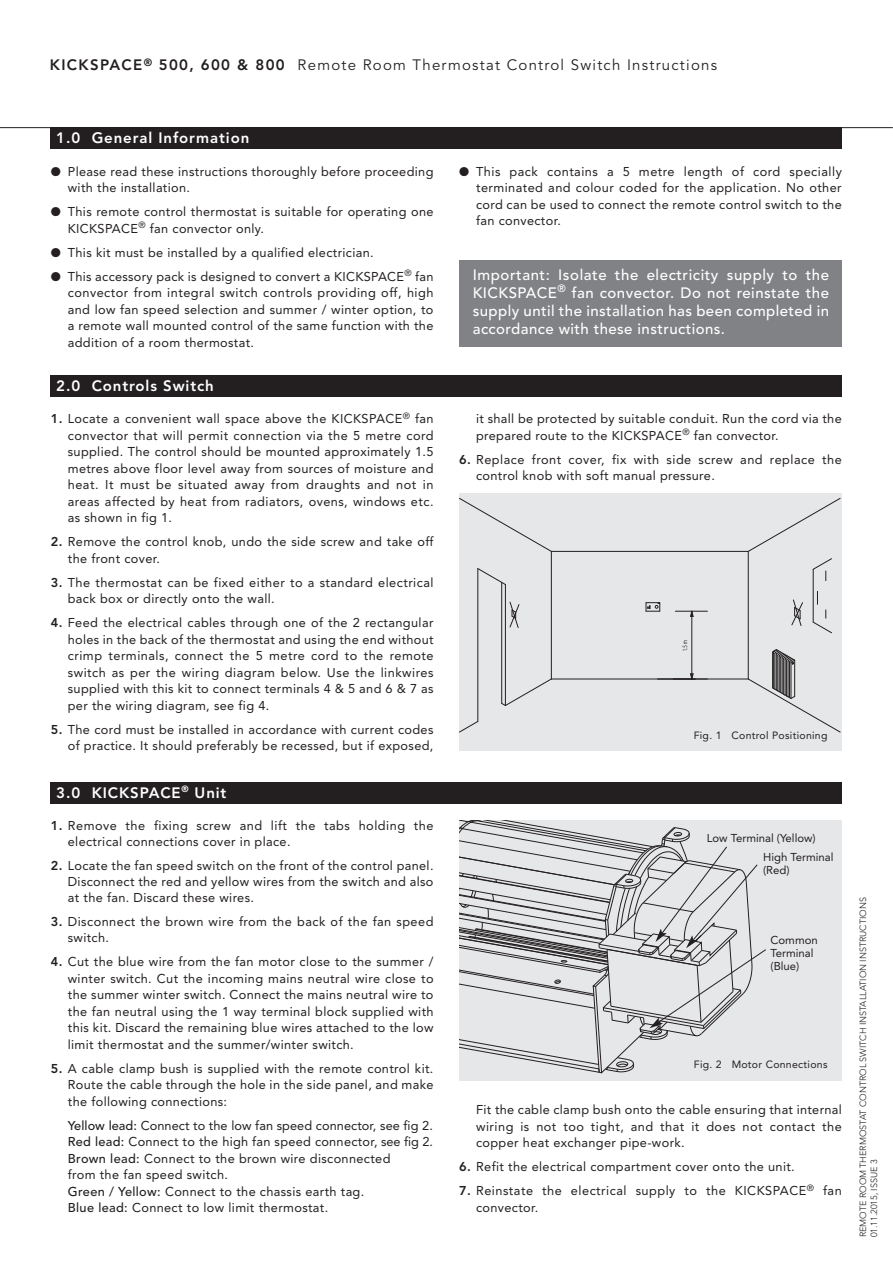
<style>
.page{position:relative;width:893px;height:1263px;background:#fff}
.page>*{position:absolute;margin:0;border:0;box-sizing:border-box;transform-origin:0 0}
.t1{font:500 15px/18px "Avenir";letter-spacing:.025em;color:#fff;text-align:justify}
.t2{font:15px "Avenir";letter-spacing:.085em;color:#231f20}
.t3{font:800 15px "Avenir";letter-spacing:.06em;color:#fff}
.t4{font:12.75px/16.5px "Avenir";letter-spacing:.025em;color:#231f20}
.t5{font:11.4px/13px "Avenir";color:#231f20}
.t6{font:10.5px "Avenir";letter-spacing:.025em;color:#231f20}
.t7{font:300 9px/10.8px "Avenir";color:#231f20}
.s1{font-weight:800}
.s2{font-weight:500}
</style>
<div class="page">
<hr style="left:0;top:127px;width:892px;height:1px;background:#231f20">
<div style="left:51px;top:128px;width:791px;height:21px;background:#231f20"></div>
<div style="left:51px;top:376px;width:791px;height:21px;background:#231f20"></div>
<div style="left:459px;top:260px;width:383px;height:87px;background:#808285"></div>
<div style="left:459px;top:493px;width:383px;height:258px;background:#e6e7e9"></div>
<hr style="left:675px;top:611px;width:32px;height:1px;background:#231f20">
<svg style="left:683px;top:640px;width:4px;height:11px"></svg>
<hr style="left:788px;top:661px;width:1px;height:36px;background:#231f20">
<svg style="left:477px;top:568px;width:29px;height:17px"></svg>
<hr style="left:786px;top:661px;width:1px;height:35px;background:#231f20">
<hr style="left:505px;top:585px;width:1px;height:121px;background:#231f20">
<hr style="left:748px;top:551px;width:1px;height:128px;background:#231f20">
<hr style="left:785px;top:660px;width:1px;height:35px;background:#231f20">
<hr style="left:551px;top:551px;width:1px;height:128px;background:#231f20">
<svg style="left:817px;top:591px;width:1px;height:13px"></svg>
<hr style="left:783px;top:659px;width:1px;height:35px;background:#231f20">
<svg style="left:747px;top:498px;width:93px;height:54px"></svg>
<hr style="left:782px;top:658px;width:1px;height:35px;background:#231f20">
<hr style="left:551px;top:551px;width:197px;height:1px;background:#231f20">
<hr style="left:780px;top:657px;width:1px;height:36px;background:#231f20">
<svg style="left:791px;top:599px;width:12px;height:27px"></svg>
<svg style="left:459px;top:498px;width:93px;height:54px"></svg>
<hr style="left:779px;top:656px;width:1px;height:36px;background:#231f20">
<hr style="left:777px;top:655px;width:1px;height:36px;background:#231f20">
<hr style="left:776px;top:655px;width:1px;height:35px;background:#231f20">
<hr style="left:774px;top:654px;width:1px;height:35px;background:#231f20">
<hr style="left:773px;top:653px;width:1px;height:35px;background:#231f20">
<hr style="left:772px;top:652px;width:1px;height:36px;background:#231f20">
<svg style="left:509px;top:601px;width:11px;height:27px"></svg>
<svg style="left:812px;top:610px;width:20px;height:24px"></svg>
<hr style="left:790px;top:663px;width:1px;height:35px;background:#231f20">
<hr style="left:501px;top:582px;width:1px;height:121px;background:#231f20">
<svg style="left:812px;top:558px;width:20px;height:23px"></svg>
<hr style="left:691px;top:611px;width:1px;height:68px;background:#231f20">
<svg style="left:501px;top:678px;width:51px;height:28px"></svg>
<hr style="left:813px;top:569px;width:1px;height:53px;background:#231f20">
<svg style="left:459px;top:720px;width:20px;height:13px"></svg>
<svg style="left:646px;top:602px;width:14px;height:10px"></svg>
<hr style="left:551px;top:679px;width:197px;height:1px;background:#231f20">
<svg style="left:772px;top:649px;width:24px;height:16px"></svg>
<hr style="left:789px;top:662px;width:1px;height:36px;background:#231f20">
<hr style="left:794px;top:660px;width:1px;height:36px;background:#231f20">
<hr style="left:477px;top:569px;width:1px;height:152px;background:#231f20">
<svg style="left:747px;top:678px;width:94px;height:55px"></svg>
<svg style="left:690px;top:610px;width:4px;height:7px"></svg>
<svg style="left:690px;top:673px;width:4px;height:7px"></svg>
<div style="left:51px;top:782px;width:791px;height:22px;background:#231f20"></div>
<div style="left:459px;top:821px;width:383px;height:260px;background:#e6e7e9"></div>
<svg style="left:459px;top:821px;width:307px;height:253px"></svg>
<p class="t2" style="left:50px;top:59px;width:669px"><span class="s1">KICKSPACE</span><sup>®</sup> <span class="s1">500, 600 &amp; 800</span> Remote Room Thermostat Control Switch Instructions</p>
<p class="t3" style="left:56px;top:132px;width:195px">1.0 General Information</p>
<p class="t4" style="left:68px;top:164px;width:367px;text-indent:-17px">● Please read these instructions thoroughly before proceeding with the installation.</p>
<p class="t4" style="left:68px;top:204px;width:367px;text-indent:-17px">● This remote control thermostat is suitable for operating one<br>KICKSPACE<sup>®</sup> fan convector only.</p>
<p class="t4" style="left:51px;top:245px;width:324px">● This kit must be installed by a qualified electrician.</p>
<p class="t4" style="left:68px;top:269px;width:367px;text-align:justify;text-indent:-17px">● This accessory pack is designed to convert a KICKSPACE<sup>®</sup> fan convector from integral switch controls providing off, high and low fan speed selection and summer / winter option, to a remote wall mounted control of the same function with the addition of a room thermostat.</p>
<p class="t3" style="left:56px;top:380px;width:159px">2.0 Controls Switch</p>
<p class="t4" style="left:68px;top:412px;width:367px;text-align:justify;text-indent:-17px"><span class="s1">1.</span> Locate a convenient wall space above the KICKSPACE<sup>®</sup> fan convector that will permit connection via the 5 metre cord supplied. The control should be mounted approximately 1.5 metres above floor level away from sources of moisture and heat. It must be situated away from draughts and not in areas affected by heat from radiators, ovens, windows etc. as shown in fig 1.</p>
<p class="t4" style="left:68px;top:535px;width:367px;text-indent:-17px"><span class="s1">2.</span> Remove the control knob, undo the side screw and take off the front cover.</p>
<p class="t4" style="left:68px;top:575px;width:367px;text-indent:-17px"><span class="s1">3.</span> The thermostat can be fixed either to a standard electrical back box or directly onto the wall.</p>
<p class="t4" style="left:68px;top:616px;width:367px;text-align:justify;text-indent:-17px"><span class="s1">4.</span> Feed the electrical cables through one of the 2 rectangular holes in the back of the thermostat and using the end without crimp terminals, connect the 5 metre cord to the remote switch as per the wiring diagram below. Use the linkwires supplied with this kit to connect terminals 4 &amp; 5 and 6 &amp; 7 as per the wiring diagram, see fig 4.</p>
<p class="t4" style="left:51px;top:722px;width:384px;text-align:right"><span class="s1">5.</span> The cord must be installed in accordance with current codes of practice. It should preferably be recessed, but if exposed,</p>
<p class="t3" style="left:56px;top:787px;width:172px">3.0 KICKSPACE<sup>®</sup> Unit</p>
<p class="t4" style="left:68px;top:819px;width:367px;line-height:16px;text-indent:-17px"><span class="s1">1.</span> Remove the fixing screw and lift the tabs holding the electrical connections cover in place.</p>
<p class="t4" style="left:68px;top:859px;width:367px;line-height:16px;text-align:justify;text-indent:-17px"><span class="s1">2.</span> Locate the fan speed switch on the front of the control panel.<br>Disconnect the red and yellow wires from the switch and also at the fan. Discard these wires.</p>
<p class="t4" style="left:68px;top:915px;width:367px;line-height:16px;text-indent:-17px"><span class="s1">3.</span> Disconnect the brown wire from the back of the fan speed switch.</p>
<p class="t4" style="left:68px;top:954px;width:367px;text-align:justify;text-indent:-17px"><span class="s1">4.</span> Cut the blue wire from the fan motor close to the summer / winter switch. Cut the incoming mains neutral wire close to the summer winter switch. Connect the mains neutral wire to the fan neutral using the 1 way terminal block supplied with this kit. Discard the remaining blue wires attached to the low limit thermostat and the summer/winter switch.</p>
<p class="t4" style="left:68px;top:1061px;width:367px;text-align:justify;text-indent:-17px"><span class="s1">5.</span> A cable clamp bush is supplied with the remote control kit.<br>Route the cable through the hole in the side panel, and make the following connections:</p>
<p class="t4" style="left:68px;top:1118px;width:367px"><span class="s2">Yellow lead:</span> Connect to the low fan speed connector, see fig 2.<br><span class="s2">Red lead:</span> Connect to the high fan speed connector, see fig 2.<br><span class="s2">Brown lead:</span> Connect to the brown wire disconnected<br>from the fan speed switch.<br><span class="s2">Green / Yellow:</span> Connect to the chassis earth tag.<br><span class="s2">Blue lead:</span> Connect to low limit thermostat.</p>
<p class="t4" style="left:476px;top:164px;width:367px;text-align:justify;text-indent:-17px">● This pack contains a 5 metre length of cord specially terminated and colour coded for the application. No other cord can be used to connect the remote control switch to the fan convector.</p>
<p class="t1" style="left:473px;top:267px;width:358px">Important: Isolate the electricity supply to the KICKSPACE<sup>®</sup> fan convector. Do not reinstate the supply until the installation has been completed in accordance with these instructions.</p>
<p class="t4" style="left:476px;top:412px;width:367px">it shall be protected by suitable conduit. Run the cord via the prepared route to the KICKSPACE<sup>®</sup> fan convector.</p>
<p class="t4" style="left:476px;top:452px;width:367px;text-indent:-17px"><span class="s1">6.</span> Replace front cover, fix with side screw and replace the control knob with soft manual pressure.</p>
<p class="t6" style="left:694px;top:731px;width:135px">Fig. 1 Control Positioning</p>
<p class="t5" style="left:763px;top:829px;width:72px;line-height:19.2px;text-indent:-56px">Low Terminal (Yellow)<br>High Terminal</p>
<p class="t5" style="left:763px;top:864px;width:28px">(Red)</p>
<p class="t5" style="left:770px;top:934px;width:49px">Common<br>Terminal (Blue)</p>
<p class="t6" style="left:694px;top:1060px;width:135px">Fig. 2 Motor Connections</p>
<p class="t4" style="left:476px;top:1103px;width:367px;text-align:justify">Fit the cable clamp bush onto the cable ensuring that internal wiring is not too tight, and that it does not contact the copper heat exchanger pipe-work.</p>
<p class="t4" style="left:459px;top:1160px;width:337px"><span class="s1">6.</span> Refit the electrical compartment cover onto the unit.</p>
<p class="t4" style="left:476px;top:1184px;width:367px;text-indent:-17px"><span class="s1">7.</span> Reinstate the electrical supply to the KICKSPACE<sup>®</sup> fan convector.</p>
<p class="t7" style="left:858px;top:1237px;width:342px;rotate:-90deg">REMOTE ROOM THERMOSTAT CONTROL SWITCH INSTALLATION INSTRUCTIONS<br>01.11.2015, ISSUE 3</p>
</div>
